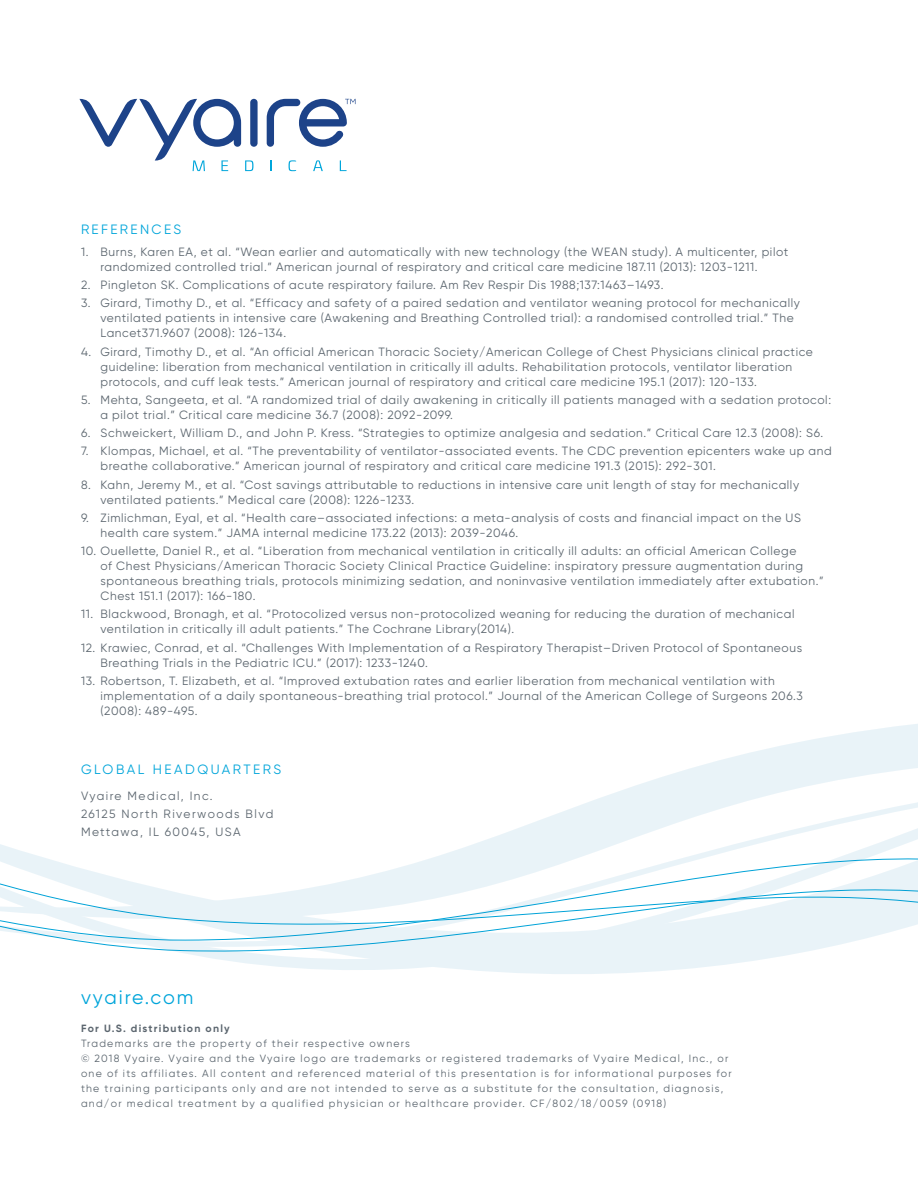
<style>
.page{position:relative;width:918px;height:1188px;background:#fff}
.page>*{position:absolute;margin:0;border:0;box-sizing:border-box;transform-origin:0 0}
.URL{font:19.5px "Gilroy";letter-spacing:.1em;color:#00a5da}
.BC_Titles{font:13.5px "Gilroy";letter-spacing:.175em;color:#00a5da}
.References{font:12px/15px "Gilroy";letter-spacing:.05em;color:#5c666f}
.Address{font:12px "Gilroy";letter-spacing:.12em;color:#5c666f}
.t1{font:10.5px/15px "Gilroy";letter-spacing:.12em;color:#5c666f}
.t2{font:700 10.5px "Gilroy";letter-spacing:.12em;color:#5c666f}
</style>
<div class="page">
<svg style="left:670px;top:724px;width:248px;height:51px;fill:#e9f3f8"></svg>
<svg style="left:266px;top:775px;width:599px;height:199px"></svg>
<svg style="left:0;top:778px;width:918px;height:187px"></svg>
<div style="left:250px;top:99px;width:8px;height:48px;background:#1d4389;border-radius:4px"></div>
<svg style="left:267px;top:99px;width:89px;height:48px"></svg>
<svg style="left:79px;top:99px;width:174px;height:72px"></svg>
<svg style="left:289px;top:160px;width:7px;height:11px"></svg>
<svg style="left:313px;top:160px;width:10px;height:11px"></svg>
<svg style="left:340px;top:160px;width:7px;height:11px"></svg>
<p class="BC_Titles" style="left:81px;top:221px;width:102px">REFERENCES</p>
<p class="References" style="left:100px;top:244px;width:689px;text-indent:-20px">1. Burns, Karen EA, et al. “Wean earlier and automatically with new technology (the WEAN study). A multicenter, pilot randomized controlled trial.” American journal of respiratory and critical care medicine 187.11 (2013): 1203-1211.</p>
<p class="References" style="left:81px;top:277px;width:584px">2. Pingleton SK. Complications of acute respiratory failure. Am Rev Respir Dis 1988;137:1463–1493.</p>
<p class="References" style="left:100px;top:296px;width:701px;text-indent:-20px">3. Girard, Timothy D., et al. “Efficacy and safety of a paired sedation and ventilator weaning protocol for mechanically ventilated patients in intensive care (Awakening and Breathing Controlled trial): a randomised controlled trial.” The<br>Lancet371.9607 (2008): 126-134.</p>
<p class="References" style="left:100px;top:344px;width:714px;text-indent:-20px">4. Girard, Timothy D., et al. “An official American Thoracic Society/American College of Chest Physicians clinical practice guideline: liberation from mechanical ventilation in critically ill adults. Rehabilitation protocols, ventilator liberation protocols, and cuff leak tests.” American journal of respiratory and critical care medicine 195.1 (2017): 120-133.</p>
<p class="References" style="left:100px;top:392px;width:732px;text-indent:-20px">5. Mehta, Sangeeta, et al. “A randomized trial of daily awakening in critically ill patients managed with a sedation protocol: a pilot trial.” Critical care medicine 36.7 (2008): 2092-2099.</p>
<p class="References" style="left:81px;top:425px;width:744px">6. Schweickert, William D., and John P. Kress. “Strategies to optimize analgesia and sedation.” Critical Care 12.3 (2008): S6.</p>
<p class="References" style="left:100px;top:444px;width:733px;text-indent:-20px">7. Klompas, Michael, et al. “The preventability of ventilator-associated events. The CDC prevention epicenters wake up and breathe collaborative.” American journal of respiratory and critical care medicine 191.3 (2015): 292-301.</p>
<p class="References" style="left:100px;top:477px;width:700px;text-indent:-20px">8. Kahn, Jeremy M., et al. “Cost savings attributable to reductions in intensive care unit length of stay for mechanically ventilated patients.” Medical care (2008): 1226-1233.</p>
<p class="References" style="left:100px;top:510px;width:702px;text-indent:-20px">9. Zimlichman, Eyal, et al. “Health care–associated infections: a meta-analysis of costs and financial impact on the US health care system.” JAMA internal medicine 173.22 (2013): 2039-2046.</p>
<p class="References" style="left:100px;top:543px;width:725px;text-indent:-20px">10. Ouellette, Daniel R., et al. “Liberation from mechanical ventilation in critically ill adults: an official American College<br>of Chest Physicians/American Thoracic Society Clinical Practice Guideline: inspiratory pressure augmentation during spontaneous breathing trials, protocols minimizing sedation, and noninvasive ventilation immediately after extubation.” Chest 151.1 (2017): 166-180.</p>
<p class="References" style="left:100px;top:607px;width:696px;text-indent:-20px">11. Blackwood, Bronagh, et al. “Protocolized versus non-protocolized weaning for reducing the duration of mechanical ventilation in critically ill adult patients.” The Cochrane Library(2014).</p>
<p class="References" style="left:100px;top:640px;width:703px;text-indent:-20px">12. Krawiec, Conrad, et al. “Challenges With Implementation of a Respiratory Therapist–Driven Protocol of Spontaneous<br>Breathing Trials in the Pediatric ICU.” (2017): 1233-1240.</p>
<p class="References" style="left:100px;top:673px;width:704px;text-indent:-20px">13. Robertson, T. Elizabeth, et al. “Improved extubation rates and earlier liberation from mechanical ventilation with implementation of a daily spontaneous-breathing trial protocol.” Journal of the American College of Surgeons 206.3 (2008): 489-495.</p>
<p class="BC_Titles" style="left:81px;top:761px;width:202px">GLOBAL HEADQUARTERS</p>
<p class="Address" style="left:81px;top:789px;width:133px">Vyaire Medical, Inc.</p>
<p class="Address" style="left:81px;top:807px;width:194px">26125 North Riverwoods Blvd</p>
<p class="Address" style="left:81px;top:825px;width:161px">Mettawa, IL 60045, USA</p>
<p class="URL" style="left:81px;top:985px;width:114px">vyaire.com</p>
<p class="t2" style="left:81px;top:1022px;width:150px">For U.S. distribution only</p>
<p class="t1" style="left:81px;top:1036px;width:330px">Trademarks are the property of their respective owners</p>
<p class="t1" style="left:81px;top:1051px;width:652px">© 2018 Vyaire. Vyaire and the Vyaire logo are trademarks or registered trademarks of Vyaire Medical, Inc., or one of its affiliates. All content and referenced material of this presentation is for informational purposes for the training participants only and are not intended to serve as a substitute for the consultation, diagnosis, and/or medical treatment by a qualified physician or healthcare provider. CF/802/18/0059 (0918)</p>
</div>
